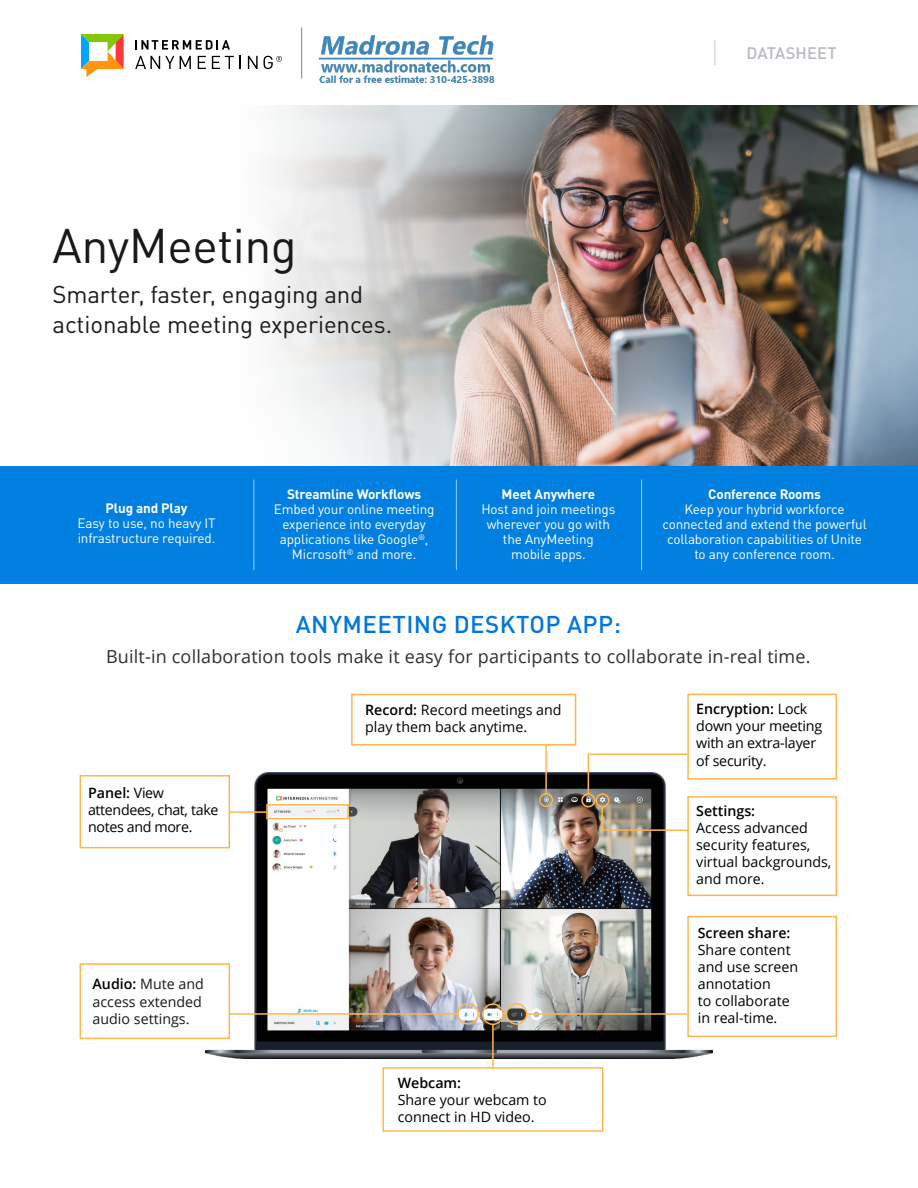
<style>
.page{position:relative;width:918px;height:1188px;background:#fff}
.page>*{position:absolute;margin:0;border:0;box-sizing:border-box;transform-origin:0 0}
.t1{font:48px "DIN Pro";letter-spacing:-.01em;color:#191919}
.t2{font:24px/30px "DIN Pro";letter-spacing:-.005em;color:#191919}
.t3{font:500 24px "DIN Pro";letter-spacing:.02em;color:#0175e0}
.t4{font:18px "Open Sans";letter-spacing:.01em;color:#2d2f33}
.t5{font:500 16.5px "DIN Pro";letter-spacing:.01em;color:#b7babf}
.t6{font:14.25px/17.1px "Open Sans";color:#000}
.t7{font:14.25px/17.1px "Open Sans";letter-spacing:-.025em;color:#000}
.t8{font:14.25px/17.1px "Open Sans";color:#191919}
.t9{font:600 14.25px "Open Sans";color:#000}
.t10{font:13.5px/15px "DIN Pro";letter-spacing:-.01em;color:#fff;text-align:center}
.t11{font:700 13.5px "DIN Pro";letter-spacing:-.01em;color:#fff}
.s1{font-weight:600}
.s2{font-weight:600;color:#000}
</style>
<div class="page">
<img style="left:206px;top:772px;width:507px;height:286px">
<img style="left:583px;top:105px;width:335px;height:361px">
<svg style="left:271px;top:105px;width:312px;height:361px"></svg>
<div style="left:0;top:466px;width:918px;height:118px;background:#0180e2"></div>
<hr style="left:456px;top:480px;width:1px;height:90px;background:#84d4ff">
<hr style="left:641px;top:480px;width:1px;height:90px;background:#84d4ff">
<hr style="left:253px;top:480px;width:1px;height:90px;background:#84d4ff">
<div style="left:80px;top:963px;width:150px;height:76px;border:2px solid #ffb54f"></div>
<div style="left:687px;top:916px;width:150px;height:121px;border:2px solid #ffb54f"></div>
<div style="left:266px;top:804px;width:83px;height:15px;border:2px solid #ffb54f"></div>
<div style="left:80px;top:775px;width:150px;height:73px;border:2px solid #ffb54f"></div>
<hr style="left:230px;top:811px;width:37px;height:2px;background:#ffb54f">
<hr style="left:229px;top:1013px;width:229px;height:2px;background:#ffb54f">
<div style="left:457px;top:1003px;width:22px;height:22px;border:2px solid #ffb54f;border-radius:50%"></div>
<div style="left:506px;top:1003px;width:21px;height:22px;border:2px solid #ffb54f;border-radius:50%"></div>
<hr style="left:527px;top:1013px;width:160px;height:2px;background:#ffb54f">
<div style="left:581px;top:793px;width:14px;height:14px;border:2px solid #ffb54f;border-radius:50%"></div>
<div style="left:595px;top:793px;width:15px;height:14px;border:2px solid #ffb54f;border-radius:50%"></div>
<div style="left:687px;top:694px;width:150px;height:86px;border:2px solid #ffb54f"></div>
<div style="left:687px;top:796px;width:150px;height:100px;border:2px solid #ffb54f"></div>
<svg style="left:587px;top:753px;width:102px;height:42px"></svg>
<svg style="left:601px;top:805px;width:88px;height:27px"></svg>
<div style="left:482px;top:1003px;width:22px;height:22px;border:2px solid #ffb54f;border-radius:50%"></div>
<div style="left:382px;top:1067px;width:221px;height:65px;border:2px solid #ffb54f"></div>
<hr style="left:492px;top:1025px;width:2px;height:43px;background:#ffb54f">
<div style="left:539px;top:793px;width:14px;height:14px;border:2px solid #ffb54f;border-radius:50%"></div>
<div style="left:351px;top:694px;width:225px;height:52px;border:2px solid #ffb54f"></div>
<hr style="left:545px;top:745px;width:2px;height:48px;background:#ffb54f">
<hr style="left:714px;top:40px;width:2px;height:26px;background:#000">
<svg style="left:81px;top:34px;width:43px;height:43px"></svg>
<svg style="left:135px;top:40px;width:95px;height:10px"></svg>
<svg style="left:135px;top:56px;width:39px;height:13px"></svg>
<svg style="left:180px;top:56px;width:11px;height:13px"></svg>
<svg style="left:198px;top:56px;width:8px;height:13px"></svg>
<svg style="left:212px;top:56px;width:22px;height:13px"></svg>
<svg style="left:240px;top:56px;width:1px;height:13px"></svg>
<svg style="left:248px;top:56px;width:34px;height:13px"></svg>
<hr style="left:301px;top:28px;width:1px;height:51px;background:#000">
<img style="left:318px;top:35px;width:177px;height:48px">
<p class="t5" style="left:746px;top:41px;width:92px">DATASHEET</p>
<h1 class="t1" style="left:52px;top:208px;width:246px">AnyMeeting</h1>
<h2 class="t2" style="left:52px;top:277px;width:341px">Smarter, faster, engaging and actionable meeting experiences.</h2>
<p class="t11" style="left:106px;top:496px;width:83px">Plug and Play</p>
<p class="t10" style="left:78px;top:514px;width:139px;text-align:left">Easy to use, no heavy IT infrastructure required.</p>
<p class="t11" style="left:287px;top:483px;width:136px">Streamline Workflows</p>
<p class="t10" style="left:274px;top:501px;width:162px">Embed your online meeting experience into everyday applications like Google<sup>®</sup>,<br>Microsoft<sup>®</sup> and more.</p>
<p class="t11" style="left:502px;top:483px;width:95px">Meet Anywhere</p>
<p class="t10" style="left:481px;top:500px;width:136px">Host and join meetings wherever you go with the AnyMeeting mobile apps.</p>
<p class="t11" style="left:708px;top:483px;width:114px">Conference Rooms</p>
<p class="t10" style="left:662px;top:501px;width:206px">Keep your hybrid workforce connected and extend the powerful collaboration capabilities of Unite to any conference room.</p>
<h2 class="t3" style="left:296px;top:608px;width:327px">ANYMEETING DESKTOP APP:</h2>
<h3 class="t4" style="left:106px;top:644px;width:706px">Built-in collaboration tools make it easy for participants to collaborate in-real time.</h3>
<p class="t7" style="left:88px;top:784px;width:132px"><span class="s1">Panel:</span> View attendees, chat, take notes and more.</p>
<p class="t8" style="left:93px;top:975px;width:113px"><span class="s2">Audio:</span> Mute and access extended audio settings.</p>
<p class="t6" style="left:365px;top:701px;width:198px"><span class="s1">Record:</span> Record meetings and play them back anytime.</p>
<p class="t9" style="left:398px;top:1073px;width:65px">Webcam:</p>
<p class="t6" style="left:398px;top:1091px;width:151px">Share your webcam to connect in HD video.</p>
<p class="t6" style="left:696px;top:700px;width:127px"><span class="s1">Encryption:</span> Lock down your meeting with an extra-layer of security.</p>
<p class="t9" style="left:696px;top:801px;width:61px">Settings:</p>
<p class="t6" style="left:696px;top:819px;width:137px">Access advanced security features, virtual backgrounds, and more.</p>
<p class="t9" style="left:698px;top:923px;width:94px">Screen share:</p>
<p class="t6" style="left:698px;top:941px;width:102px">Share content and use screen annotation<br>to collaborate in real-time.</p>
</div>
